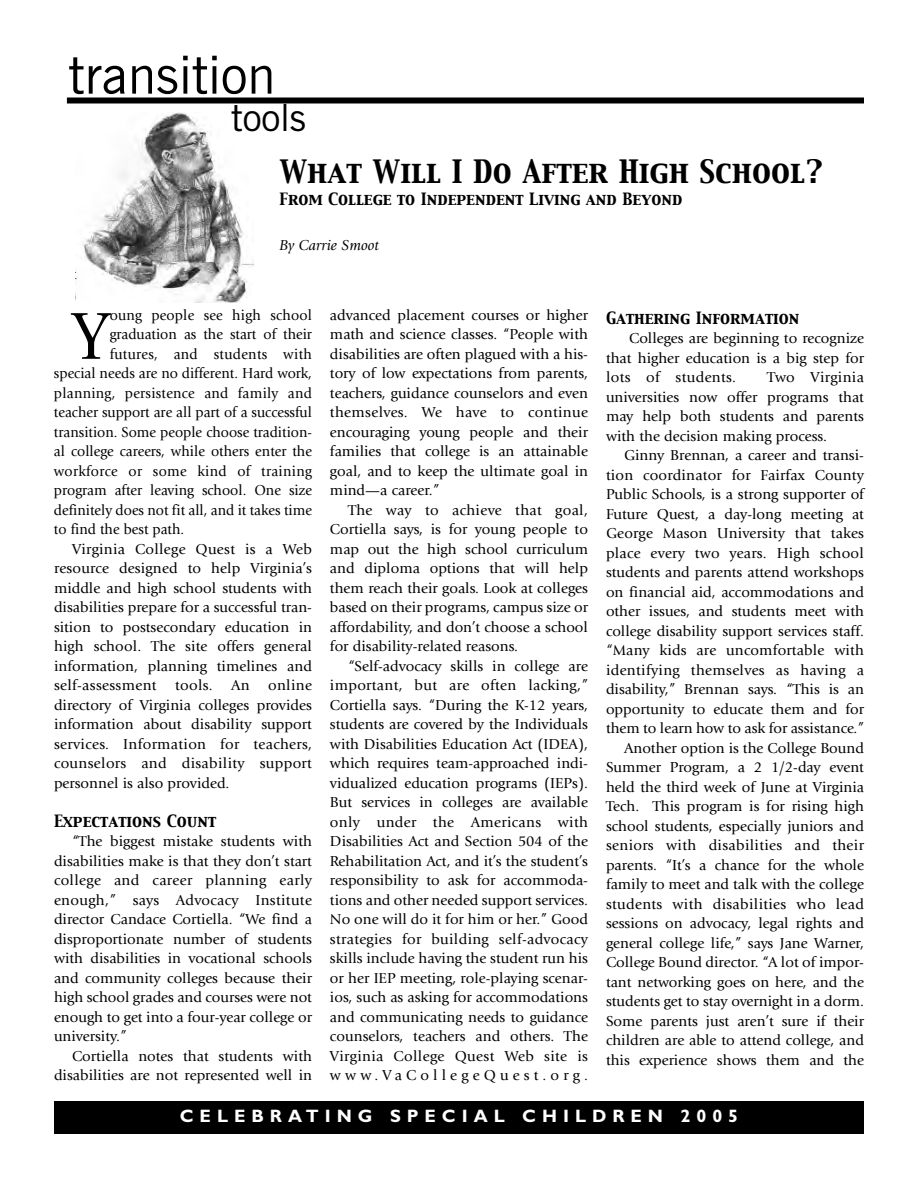
<style>
.page{position:relative;width:918px;height:1188px;background:#fff}
.page>*{position:absolute;margin:0;border:0;box-sizing:border-box;transform-origin:0 0}
.t1{font:69.15px "Giovanni";color:#000;scale:.95 1}
.t2{font:52.5px "News Gothic BT";color:#000}
.t3{font:37.5px "News Gothic BT";color:#000}
.t4{font:28.5px "Capitals";color:#000}
.t5{font:700 18px "Gill Sans";letter-spacing:.33em;color:#fff}
.t6{font:15px/19.5px "Giovanni";color:#000;text-align:justify}
.t7{font:15px "Giovanni";color:#000;scale:.95 1}
.t8{font:15px "Giovanni";letter-spacing:.02em;color:#000}
.t9{font:15px "Giovanni";letter-spacing:.02em;color:#000;scale:.95 1}
.t10{font:15px "Capitals";color:#000}
.t11{font:italic 15px "Giovanni";color:#000}
</style>
<div class="page">
<img style="left:76px;top:112px;width:178px;height:191px">
<div style="left:67px;top:98px;width:797px;height:6px;background:#000"></div>
<div style="left:54px;top:1102px;width:810px;height:32px;background:#000"></div>
<h2 class="t2" style="left:68px;top:56px;width:209px">transition</h2>
<h3 class="t3" style="left:231px;top:104px;width:76px">tools</h3>
<h3 class="t4" style="left:279px;top:154px;width:546px">What Will I Do After High School?</h3>
<p class="t10" style="left:279px;top:190px;width:405px">From College to Independent Living and Beyond</p>
<p class="t11" style="left:279px;top:239px;width:101px">By Carrie Smoot</p>
<h1 class="t1" style="left:72px;top:309px;width:41px">Y</h1>
<p class="t7" style="left:110px;top:309px;width:214px">oung people see high school</p>
<p class="t7" style="left:110px;top:328px;width:214px">graduation as the start of their</p>
<p class="t9" style="left:110px;top:348px;width:214px">futures, and students with</p>
<p class="t7" style="left:54px;top:367px;width:273px">special needs are no different. Hard work,</p>
<p class="t9" style="left:54px;top:387px;width:273px">planning, persistence and family and</p>
<p class="t7" style="left:54px;top:406px;width:273px">teacher support are all part of a successful</p>
<p class="t7" style="left:54px;top:426px;width:273px">transition. Some people choose tradition-</p>
<p class="t7" style="left:54px;top:445px;width:273px">al college careers, while others enter the</p>
<p class="t9" style="left:54px;top:465px;width:273px">workforce or some kind of training</p>
<p class="t7" style="left:54px;top:484px;width:273px">program after leaving school. One size</p>
<p class="t7" style="left:54px;top:504px;width:273px">definitely does not fit all, and it takes time</p>
<p class="t7" style="left:54px;top:523px;width:139px">to find the best path.</p>
<p class="t8" style="left:72px;top:543px;width:241px">Virginia College Quest is a Web</p>
<p class="t6" style="left:54px;top:560px;width:260px">resource designed to help Virginia’s</p>
<p class="t6" style="left:54px;top:579px;width:260px">middle and high school students with</p>
<p class="t6" style="left:54px;top:599px;width:260px">disabilities prepare for a successful tran-</p>
<p class="t6" style="left:54px;top:618px;width:260px">sition to postsecondary education in</p>
<p class="t6" style="left:54px;top:638px;width:259px">high school. The site offers general</p>
<p class="t6" style="left:54px;top:657px;width:260px">information, planning timelines and</p>
<p class="t8" style="left:54px;top:679px;width:259px">self-assessment tools. An online</p>
<p class="t6" style="left:54px;top:696px;width:259px">directory of Virginia colleges provides</p>
<p class="t6" style="left:54px;top:716px;width:259px">information about disability support</p>
<p class="t8" style="left:54px;top:738px;width:259px">services. Information for teachers,</p>
<p class="t8" style="left:54px;top:757px;width:259px">counselors and disability support</p>
<p class="t6" style="left:54px;top:774px;width:177px">personnel is also provided.</p>
<p class="t10" style="left:54px;top:812px;width:164px">Expectations Count</p>
<p class="t6" style="left:54px;top:833px;width:260px;text-indent:18px">“The biggest mistake students with disabilities make is that they don’t start college and career planning early enough,” says Advocacy Institute director Candace Cortiella. “We find a disproportionate number of students with disabilities in vocational schools and community colleges because their high school grades and courses were not enough to get into a four-year college or university.”</p>
<p class="t6" style="left:54px;top:1047px;width:260px;text-align:right">Cortiella notes that students with disabilities are not represented well in</p>
<p class="t6" style="left:330px;top:306px;width:260px">advanced placement courses or higher math and science classes. “People with disabilities are often plagued with a his&shy;tory of low expectations from parents, teachers, guidance counselors and even themselves. We have to continue encouraging young people and their families that college is an attainable goal, and to keep the ultimate goal in mind—a career.”</p>
<p class="t6" style="left:330px;top:501px;width:260px;text-indent:18px">The way to achieve that goal, Cortiella says, is for young people to map out the high school curriculum and diploma options that will help them reach their goals. Look at colleges based on their programs, campus size or affordability, and don’t choose a school for disability-related reasons.</p>
<p class="t6" style="left:330px;top:657px;width:260px;text-indent:18px">“Self-advocacy skills in college are important, but are often lacking,” Cortiella says. “During the K-12 years, students are covered by the Individuals with Disabilities Education Act (IDEA), which requires team-approached indi&shy;vidualized education programs (IEPs).<br>But services in colleges are available only under the Americans with Disabilities Act and Section 504 of the Rehabilitation Act, and it’s the student’s responsibility to ask for accommoda&shy;tions and other needed support services.<br>No one will do it for him or her.” Good strategies for building self-advocacy skills include having the student run his or her IEP meeting, role-playing scenar&shy;ios, such as asking for accommodations and communicating needs to guidance counselors, teachers and others. The Virginia College Quest Web site is www.VaCollegeQuest.org.</p>
<p class="t10" style="left:606px;top:309px;width:195px">Gathering Information</p>
<p class="t6" style="left:606px;top:330px;width:260px;text-indent:23px">Colleges are beginning to recognize that higher education is a big step for lots of students.</p>
<p class="t6" style="left:606px;top:369px;width:260px;text-indent:161px">Two Virginia universities now offer programs that may help both students and parents with the decision making process.</p>
<p class="t6" style="left:606px;top:447px;width:260px;text-align:right">Ginny Brennan, a career and transi&shy;tion coordinator for Fairfax County Public Schools, is a strong supporter of Future Quest, a day-long meeting at George Mason University that takes place every two years. High school students and parents attend workshops on financial aid, accommodations and other issues, and students meet with college disability support services staff. “Many kids are uncomfortable with identifying themselves as having a disability,” Brennan says. “This is an opportunity to educate them and for them to learn how to ask for assistance.” Another option is the College Bound Summer Program, a 2 1/2-day event held the third week of June at Virginia Tech. This program is for rising high school students, especially juniors and seniors with disabilities and their parents. “It’s a chance for the whole family to meet and talk with the college students with disabilities who lead sessions on advocacy, legal rights and general college life,” says Jane Warner, College Bound director. “A lot of impor&shy;tant networking goes on here, and the students get to stay overnight in a dorm.<br>Some parents just aren’t sure if their children are able to attend college, and this experience shows them and the</p>
<p class="t5" style="left:180px;top:1110px;width:560px">CELEBRATING SPECIAL CHILDREN 2005</p>
</div>
